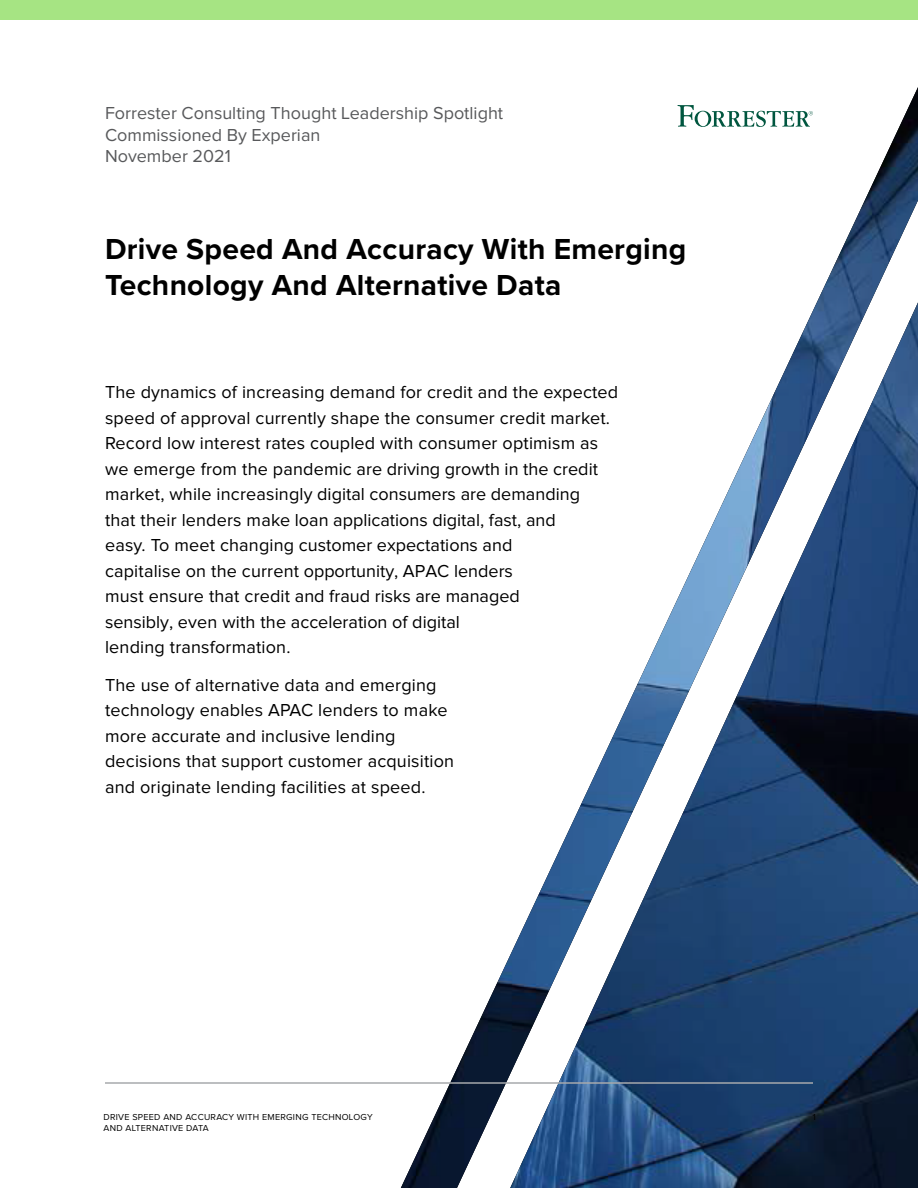
<style>
.page{position:relative;width:918px;height:1188px;background:#fff}
.page>*{position:absolute;margin:0;border:0;box-sizing:border-box;transform-origin:0 0}
.t1{font:700 30px/36px "Proxima Nova";letter-spacing:.01em;color:#000}
.t2{font:18px/25.5px "Proxima Nova";letter-spacing:.01em;color:#000}
.t3{font:18px/21.6px "Proxima Nova";color:#58595b}
.t4{font:9px "Proxima Nova";letter-spacing:.03em;color:#000}
</style>
<div class="page">
<img style="left:401px;top:87px;width:517px;height:1101px">
<svg style="left:677px;top:105px;width:136px;height:22px"></svg>
<div style="left:0;top:0;width:918px;height:20px;background:#a6e483"></div>
<hr style="left:105px;top:1082px;width:708px;height:2px;background:#a7a9ac">
<p class="t3" style="left:105px;top:103px;width:400px">Forrester Consulting Thought Leadership Spotlight<br>Commissioned By Experian<br>November 2021</p>
<h1 class="t1" style="left:105px;top:231px;width:583px">Drive Speed And Accuracy With Emerging<br>Technology And Alternative Data</h1>
<p class="t2" style="left:105px;top:380px;width:515px">The dynamics of increasing demand for credit and the expected speed of approval currently shape the consumer credit market.<br>Record low interest rates coupled with consumer optimism as we emerge from the pandemic are driving growth in the credit market, while increasingly digital consumers are demanding<br>that their lenders make loan applications digital, fast, and<br>easy. To meet changing customer expectations and<br>capitalise on the current opportunity, APAC lenders<br>must ensure that credit and fraud risks are managed<br>sensibly, even with the acceleration of digital<br>lending transformation.</p>
<p class="t2" style="left:105px;top:673px;width:351px">The use of alternative data and emerging technology enables APAC lenders to make more accurate and inclusive lending decisions that support customer acquisition and originate lending facilities at speed.</p>
<p class="t4" style="left:104px;top:1113px;width:271px">DRIVE SPEED AND ACCURACY WITH EMERGING TECHNOLOGY</p>
<p class="t4" style="left:813px;top:1113px;width:5px">1</p>
<p class="t4" style="left:104px;top:1124px;width:107px">AND ALTERNATIVE DATA</p>
</div>
